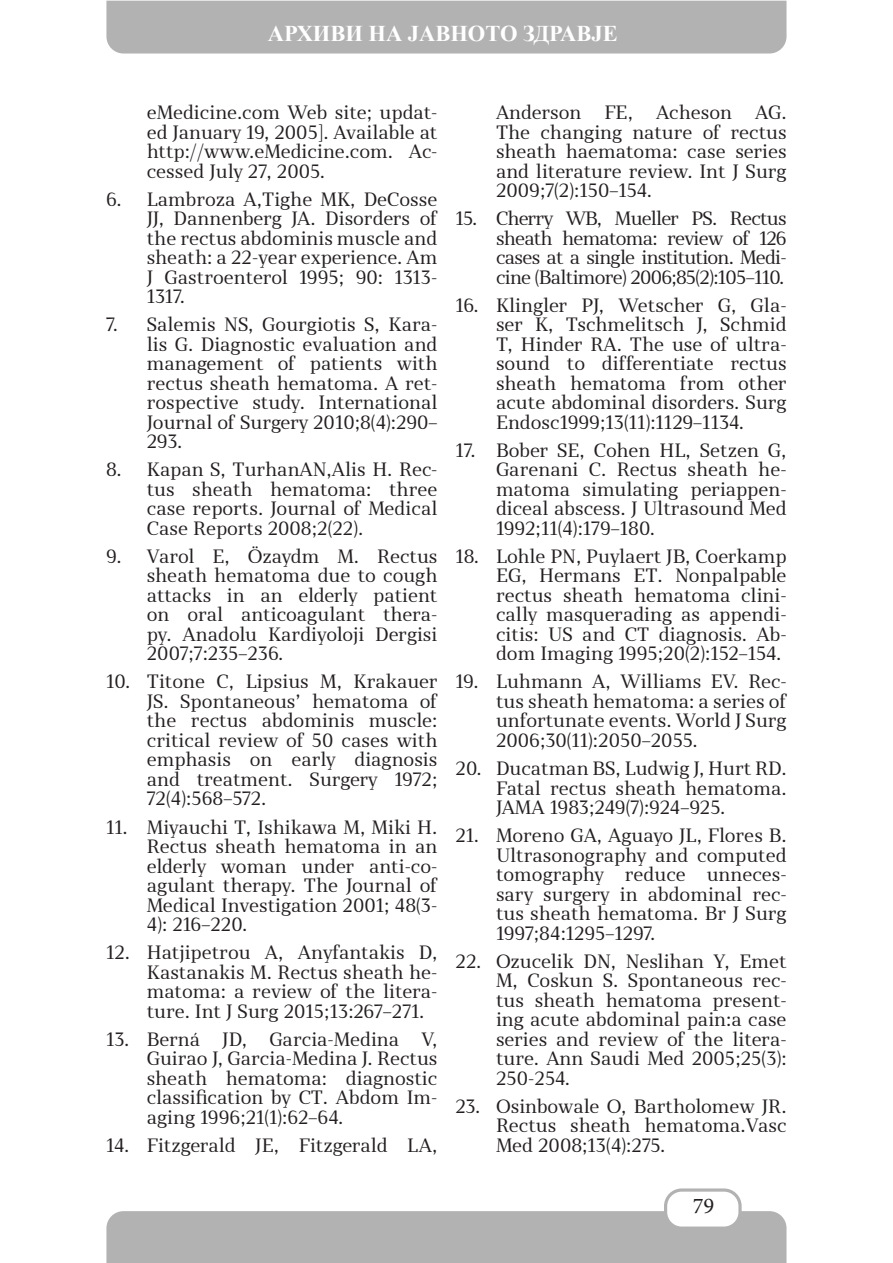
<style>
.page{position:relative;width:893px;height:1263px;background:#fff}
.page>*{position:absolute;margin:0;border:0;box-sizing:border-box;transform-origin:0 0}
.t1{font:700 22.5px "Times New Roman";color:#fff}
.t2{font:22.5px "Minion Pro";color:#231f20}
.t3{font:18px/19.5px "Skola Serif";color:#231f20;text-align:justify}
</style>
<div class="page">
<div style="left:106px;top:1211px;width:680px;height:52px;background:#b2b2b2"></div>
<div style="left:666px;top:1190px;width:74px;height:38px;background:#fff;border-radius:16px"></div>
<div style="left:664px;top:1188px;width:78px;height:42px;border:3px solid #b2b2b2;border-radius:16px"></div>
<div style="left:106px;top:1px;width:680px;height:53px;background:#b2b2b2"></div>
<p class="t1" style="left:268px;top:17px;width:351px">АРХИВИ НА ЈАВНОТО ЗДРАВЈЕ</p>
<p class="t3" style="left:147px;top:103px;width:292px">eMedicine.com Web site; updat&shy;ed January 19, 2005]. Available at http://www.eMedicine.com. Ac&shy;cessed July 27, 2005.</p>
<p class="t3" style="left:147px;top:189px;width:292px;text-indent:-40px">6. Lambroza A,Tighe MK, DeCosse JJ, Dannenberg JA. Disorders of the rectus abdominis muscle and sheath: a 22-year experience. Am J Gastroenterol 1995; 90: 1313- 1317.</p>
<p class="t3" style="left:147px;top:315px;width:292px;text-indent:-40px">7. Salemis NS, Gourgiotis S, Kara&shy;lis G. Diagnostic evaluation and management of patients with rectus sheath hematoma. A ret&shy;rospective study. International Journal of Surgery 2010;8(4):290– 293.</p>
<p class="t3" style="left:147px;top:460px;width:292px;text-indent:-40px">8. Kapan S, TurhanAN,Alis H. Rec&shy;tus sheath hematoma: three case reports. Journal of Medical Case Reports 2008;2(22).</p>
<p class="t3" style="left:147px;top:546px;width:292px;text-indent:-40px">9. Varol E, Özaydm M. Rectus sheath hematoma due to cough attacks in an elderly patient on oral anticoagulant thera&shy;py. Anadolu Kardiyoloji Dergisi 2007;7:235–236.</p>
<p class="t3" style="left:147px;top:672px;width:292px;text-indent:-40px">10. Titone C, Lipsius M, Krakauer JS. Spontaneous’ hematoma of the rectus abdominis muscle: critical review of 50 cases with emphasis on early diagnosis and treatment. Surgery 1972; 72(4):568–572.</p>
<p class="t3" style="left:147px;top:817px;width:292px;text-indent:-40px">11. Miyauchi T, Ishikawa M, Miki H.<br>Rectus sheath hematoma in an elderly woman under anti-co&shy;agulant therapy. The Journal of Medical Investigation 2001; 48(3- 4): 216–220.</p>
<p class="t3" style="left:147px;top:942px;width:292px;text-indent:-40px">12. Hatjipetrou A, Anyfantakis D, Kastanakis M. Rectus sheath he&shy;matoma: a review of the litera&shy;ture. Int J Surg 2015;13:267–271.</p>
<p class="t3" style="left:147px;top:1029px;width:292px;text-indent:-40px">13. Berná JD, Garcia-Medina V, Guirao J, Garcia-Medina J. Rectus sheath hematoma: diagnostic classification by CT. Abdom Im&shy;aging 1996;21(1):62–64.</p>
<p class="t3" style="left:106px;top:1135px;width:333px">14. Fitzgerald JE, Fitzgerald LA,</p>
<p class="t3" style="left:496px;top:103px;width:87px">Anderson</p>
<p class="t3" style="left:604px;top:103px;width:30px">FE,</p>
<p class="t3" style="left:656px;top:103px;width:78px">Acheson</p>
<p class="t3" style="left:496px;top:103px;width:292px;text-indent:259px">AG.<br>The changing nature of rectus sheath haematoma: case series and literature review. Int J Surg 2009;7(2):150–154.</p>
<p class="t3" style="left:496px;top:209px;width:292px;text-indent:-40px">15. Cherry WB, Mueller PS. Rectus sheath hematoma: review of 126 cases at a single institution. Medi&shy;cine (Baltimore) 2006;85(2):105–110.</p>
<p class="t3" style="left:496px;top:295px;width:292px;text-indent:-40px">16. Klingler PJ, Wetscher G, Gla&shy;ser K, Tschmelitsch J, Schmid T, Hinder RA. The use of ultra&shy;sound to differentiate rectus sheath hematoma from other acute abdominal disorders. Surg Endosc1999;13(11):1129–1134.</p>
<p class="t3" style="left:496px;top:440px;width:292px;text-indent:-40px">17. Bober SE, Cohen HL, Setzen G, Garenani C. Rectus sheath he&shy;matoma simulating periappen&shy;diceal abscess. J Ultrasound Med 1992;11(4):179–180.</p>
<p class="t3" style="left:496px;top:546px;width:292px;text-indent:-40px">18. Lohle PN, Puylaert JB, Coerkamp EG, Hermans ET. Nonpalpable rectus sheath hematoma clini&shy;cally masquerading as appendi&shy;citis: US and CT diagnosis. Ab&shy;dom Imaging 1995;20(2):152–154.</p>
<p class="t3" style="left:496px;top:672px;width:292px;text-indent:-40px">19. Luhmann A, Williams EV. Rec&shy;tus sheath hematoma: a series of unfortunate events. World J Surg 2006;30(11):2050–2055.</p>
<p class="t3" style="left:496px;top:758px;width:292px;text-indent:-40px">20. Ducatman BS, Ludwig J, Hurt RD.<br>Fatal rectus sheath hematoma.<br>JAMA 1983;249(7):924–925.</p>
<p class="t3" style="left:496px;top:825px;width:292px;text-indent:-40px">21. Moreno GA, Aguayo JL, Flores B.<br>Ultrasonography and computed tomography reduce unneces&shy;sary surgery in abdominal rec&shy;tus sheath hematoma. Br J Surg 1997;84:1295–1297.</p>
<p class="t3" style="left:496px;top:951px;width:292px;text-indent:-40px">22. Ozucelik DN, Neslihan Y, Emet M, Coskun S. Spontaneous rec&shy;tus sheath hematoma present&shy;ing acute abdominal pain:a case series and review of the litera&shy;ture. Ann Saudi Med 2005;25(3):<br>250-254.</p>
<p class="t3" style="left:496px;top:1096px;width:292px;text-indent:-40px">23. Osinbowale O, Bartholomew JR.<br>Rectus sheath hematoma.Vasc Med 2008;13(4):275.</p>
<p class="t2" style="left:693px;top:1191px;width:23px">79</p>
</div>
